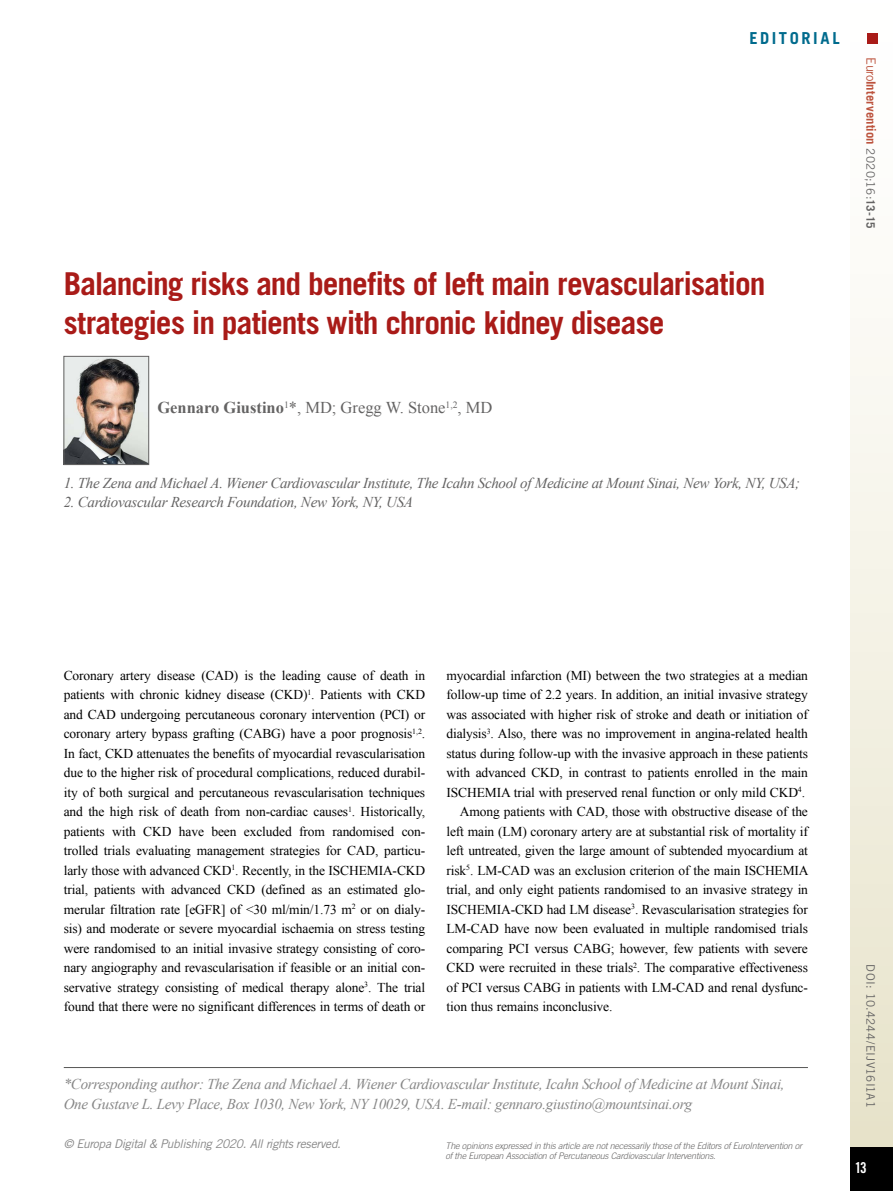
<style>
.page{position:relative;width:893px;height:1191px;background:#fff}
.page>*{position:absolute;margin:0;border:0;box-sizing:border-box;transform-origin:0 0}
.t1{font:700 31.5px/39px "Trade Gothic LT Std";letter-spacing:-.03em;color:#a91b18}
.t2{font:16.5px "Times New Roman";color:#646363}
.t3{font:700 16.5px "Trade Gothic LT Std";letter-spacing:.16em;color:#006b8d}
.t4{font:italic 15px/19.5px "Times New Roman";letter-spacing:-.02em;color:#878787}
.t5{font:italic 15px "Times New Roman";letter-spacing:-.02em;color:#646363}
.t6{font:15px "Trade Gothic LT Std Bd Cn 20";color:#fff}
.t7{font:13.5px/19.5px "Times New Roman";letter-spacing:-.01em;color:#000;text-align:justify}
.t8{font:700 12.75px "Trade Gothic LT Std";letter-spacing:.005em;color:#bc533d}
.t9{font:italic 12px "Trade Gothic LT Std";letter-spacing:-.03em;color:#878787}
.t10{font:11.7px "Trade Gothic LT Std";letter-spacing:.02em;color:#646363}
.t11{font:italic 300 9px/10.5px "Trade Gothic LT Std";letter-spacing:-.02em;color:#646363}
.s1{font-weight:700}
.s2{font-weight:400}
.s3{font-weight:400;font-size:11.7px;color:#646363}
.s4{font-size:11.7px;color:#646363}
</style>
<div class="page">
<div style="left:850px;top:0;width:43px;height:1191px;background:linear-gradient(to bottom,#fff,#e7e2c9)"></div>
<div style="left:850px;top:1147px;width:43px;height:44px;background:#000"></div>
<div style="left:867px;top:34px;width:11px;height:10px;background:#a91b18"></div>
<hr style="left:64px;top:1067px;width:744px;height:1px;background:#575756">
<img style="left:66px;top:358px;width:81px;height:105px">
<div style="left:64px;top:356px;width:85px;height:109px;border:1px solid #646363"></div>
<p class="t3" style="left:749px;top:28px;width:92px">EDITORIAL</p>
<h1 class="t1" style="left:64px;top:264px;width:703px">Balancing risks and benefits of left main revascularisation strategies in patients with chronic kidney disease</h1>
<p class="t2" style="left:157px;top:396px;width:337px"><span class="s1">Gennaro Giustino</span><sup>1</sup>*, MD; Gregg W. Stone<sup>1,2</sup>, MD</p>
<p class="t5" style="left:64px;top:472px;width:738px">1. The Zena and Michael A. Wiener Cardiovascular Institute, The Icahn School of Medicine at Mount Sinai, New York, NY, USA;</p>
<p class="t5" style="left:64px;top:492px;width:351px">2. Cardiovascular Research Foundation, New York, NY, USA</p>
<p class="t8" style="left:879px;top:57px;width:172px;rotate:90deg"><span class="s2">Euro</span>Intervention <span class="s3">2020;16:</span><span class="s4">13-15</span></p>
<p class="t7" style="left:64px;top:665px;width:363px">Coronary artery disease (CAD) is the leading cause of death in patients with chronic kidney disease (CKD)<sup>1</sup>. Patients with CKD and CAD undergoing percutaneous coronary intervention (PCI) or coronary artery bypass grafting (CABG) have a poor prognosis<sup>1,2</sup>.<br>In fact, CKD attenuates the benefits of myocardial revascularisation due to the higher risk of procedural complications, reduced durabil&shy;ity of both surgical and percutaneous revascularisation techniques and the high risk of death from non-cardiac causes<sup>1</sup>. Historically, patients with CKD have been excluded from randomised con&shy;trolled trials evaluating management strategies for CAD, particu&shy;larly those with advanced CKD<sup>1</sup>. Recently, in the ISCHEMIA-CKD trial, patients with advanced CKD (defined as an estimated glo&shy;merular filtration rate [eGFR] of &lt;30 ml/min/1.73 m<sup>2</sup> or on dialy&shy;sis) and moderate or severe myocardial ischaemia on stress testing were randomised to an initial invasive strategy consisting of coro&shy;nary angiography and revascularisation if feasible or an initial con&shy;servative strategy consisting of medical therapy alone<sup>3</sup>. The trial found that there were no significant differences in terms of death or</p>
<p class="t7" style="left:446px;top:665px;width:363px">myocardial infarction (MI) between the two strategies at a median</p>
<p class="t7" style="left:446px;top:684px;width:363px">follow-up time of 2.2 years. In addition, an initial invasive strategy</p>
<p class="t7" style="left:446px;top:704px;width:363px">was associated with higher risk of stroke and death or initiation of</p>
<p class="t7" style="left:446px;top:723px;width:363px">dialysis<sup>3</sup>. Also, there was no improvement in angina-related health</p>
<p class="t7" style="left:446px;top:743px;width:363px">status during follow-up with the invasive approach in these patients</p>
<p class="t7" style="left:446px;top:762px;width:363px">with advanced CKD, in contrast to patients enrolled in the main</p>
<p class="t7" style="left:446px;top:782px;width:360px">ISCHEMIA trial with preserved renal function or only mild CKD<sup>4</sup>.</p>
<p class="t7" style="left:460px;top:801px;width:349px">Among patients with CAD, those with obstructive disease of the</p>
<p class="t7" style="left:446px;top:821px;width:363px">left main (LM) coronary artery are at substantial risk of mortality if</p>
<p class="t7" style="left:446px;top:840px;width:363px">left untreated, given the large amount of subtended myocardium at</p>
<p class="t7" style="left:446px;top:860px;width:364px">risk<sup>5</sup>. LM-CAD was an exclusion criterion of the main ISCHEMIA</p>
<p class="t7" style="left:446px;top:879px;width:363px">trial, and only eight patients randomised to an invasive strategy in</p>
<p class="t7" style="left:446px;top:899px;width:363px">ISCHEMIA-CKD had LM disease<sup>3</sup>. Revascularisation strategies for</p>
<p class="t7" style="left:446px;top:918px;width:363px">LM-CAD have now been evaluated in multiple randomised trials</p>
<p class="t7" style="left:446px;top:938px;width:363px">comparing PCI versus CABG; however, few patients with severe</p>
<p class="t7" style="left:446px;top:957px;width:363px">CKD were recruited in these trials<sup>2</sup>. The comparative effectiveness</p>
<p class="t7" style="left:446px;top:977px;width:363px">of PCI versus CABG in patients with LM-CAD and renal dysfunc-</p>
<p class="t7" style="left:446px;top:996px;width:167px">tion thus remains inconclusive.</p>
<p class="t4" style="left:64px;top:1074px;width:722px">*Corresponding author: The Zena and Michael A. Wiener Cardiovascular Institute, Icahn School of Medicine at Mount Sinai,<br>One Gustave L. Levy Place, Box 1030, New York, NY 10029, USA. E-mail: gennaro.giustino@mountsinai.org</p>
<p class="t9" style="left:64px;top:1137px;width:279px">© Europa Digital &amp; Publishing 2020. All rights reserved.</p>
<p class="t11" style="left:446px;top:1140px;width:358px">The opinions expressed in this article are not necessarily those of the Editors of EuroIntervention or of the European Association of Percutaneous Cardiovascular Interventions.</p>
<p class="t10" style="left:878px;top:964px;width:145px;rotate:90deg">DOI: 10.4244/EIJV16I1A1</p>
<p class="t6" style="left:855px;top:1158px;width:14px">13</p>
</div>
